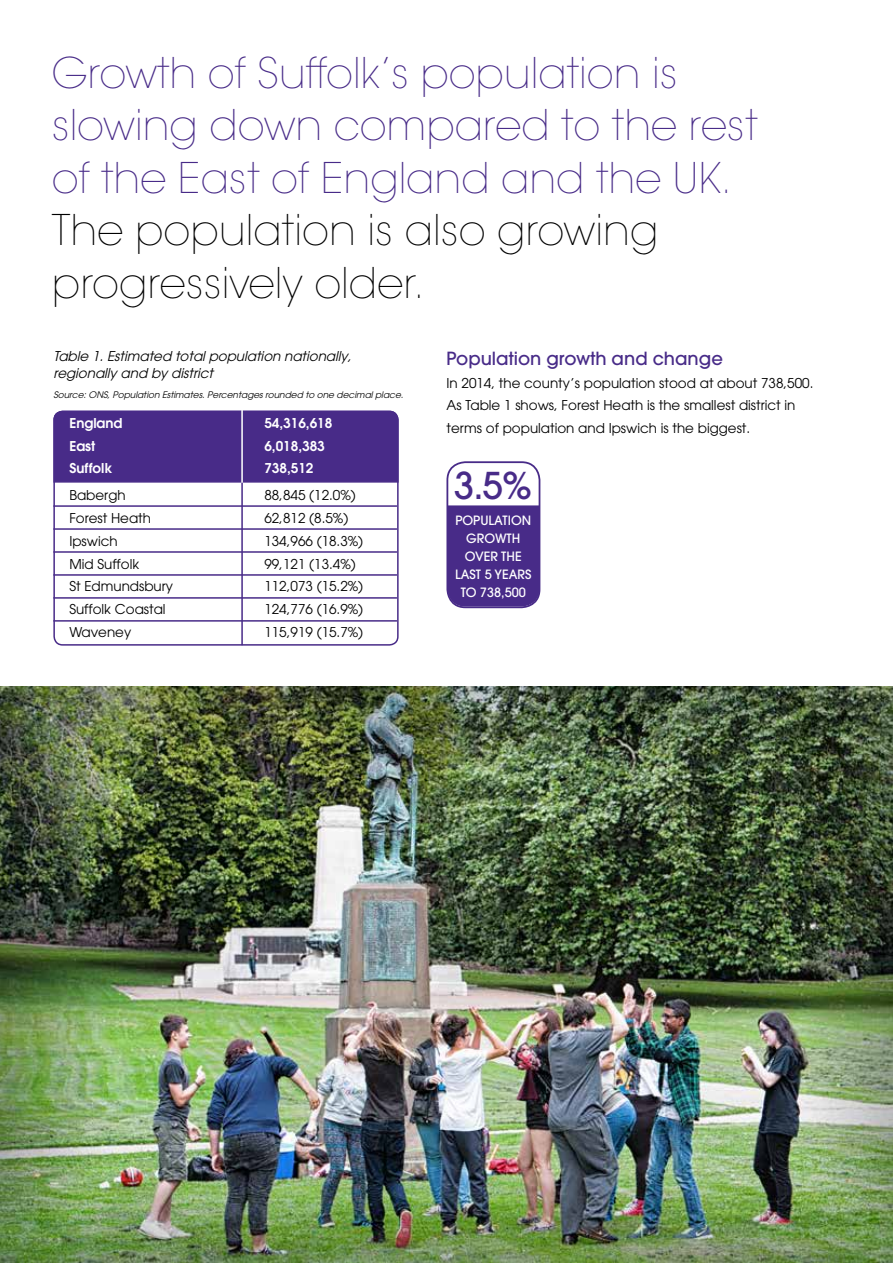
<style>
.page{position:relative;width:893px;height:1263px;background:#fff}
.page>*{position:absolute;margin:0;border:0;box-sizing:border-box;transform-origin:0 0}
.t1{font:200 42px/52.5px "Avant Garde LT";color:#482b88}
.t2{font:200 42px/52.5px "Avant Garde LT";color:#000}
.t3{font:500 36.75px "Avant Garde LT";color:#482b88}
.t4{font:500 18px "Avant Garde LT";color:#482b88}
.t5{font:13.5px/22.5px "Avant Garde LT";color:#000}
.t6{font:italic 13.5px/16.2px "Avant Garde LT";color:#000}
.t7{font:600 13.5px "Avant Garde LT";color:#fff}
.t8{font:500 12.75px/18px "Avant Garde LT";color:#fff;text-align:center}
.t9{font:italic 9px "Avant Garde LT";color:#000}
</style>
<div class="page">
<img style="left:0;top:687px;width:893px;height:576px">
<div style="left:446px;top:461px;width:94px;height:147px;border:2px solid #482b88;border-radius:18px"></div>
<div style="left:447px;top:505px;width:92px;height:101px;background:#482b88"></div>
<div style="left:53px;top:411px;width:346px;height:235px;border:2px solid #482b88;border-radius:9px"></div>
<div style="left:53px;top:410px;width:346px;height:73px;background:#482b88"></div>
<hr style="left:241px;top:410px;width:2px;height:73px;background:#fff">
<hr style="left:241px;top:483px;width:2px;height:162px;background:#482b88">
<hr style="left:53px;top:505px;width:344px;height:2px;background:#482b88">
<hr style="left:53px;top:528px;width:344px;height:2px;background:#482b88">
<hr style="left:53px;top:551px;width:344px;height:2px;background:#482b88">
<hr style="left:53px;top:574px;width:344px;height:2px;background:#482b88">
<hr style="left:53px;top:597px;width:344px;height:2px;background:#482b88">
<hr style="left:53px;top:620px;width:344px;height:2px;background:#482b88">
<h1 class="t1" style="left:52px;top:47px;width:707px">Growth of Suffolk’s population is slowing down compared to the rest of the East of England and the UK.</h1>
<h1 class="t2" style="left:52px;top:205px;width:608px">The population is also growing progressively older.</h1>
<p class="t6" style="left:53px;top:348px;width:300px">Table 1. Estimated total population nationally, regionally and by district</p>
<p class="t9" style="left:53px;top:390px;width:351px">Source: ONS, Population Estimates. Percentages rounded to one decimal place.</p>
<p class="t7" style="left:69px;top:414px;width:55px">England</p>
<p class="t7" style="left:264px;top:414px;width:70px">54,316,618</p>
<p class="t7" style="left:69px;top:437px;width:27px">East</p>
<p class="t7" style="left:264px;top:437px;width:62px">6,018,383</p>
<p class="t7" style="left:69px;top:459px;width:44px">Suffolk</p>
<p class="t7" style="left:264px;top:459px;width:51px">738,512</p>
<p class="t5" style="left:69px;top:484px;width:58px">Babergh</p>
<p class="t5" style="left:264px;top:484px;width:93px">88,845 (12.0%)</p>
<p class="t5" style="left:69px;top:507px;width:83px">Forest Heath</p>
<p class="t5" style="left:264px;top:507px;width:85px">62,812 (8.5%)</p>
<p class="t5" style="left:69px;top:530px;width:50px">Ipswich</p>
<p class="t5" style="left:264px;top:530px;width:100px">134,966 (18.3%)</p>
<p class="t5" style="left:69px;top:552px;width:71px">Mid Suffolk</p>
<p class="t5" style="left:264px;top:552px;width:93px">99,121 (13.4%)</p>
<p class="t5" style="left:69px;top:575px;width:105px">St Edmundsbury</p>
<p class="t5" style="left:264px;top:575px;width:100px">112,073 (15.2%)</p>
<p class="t5" style="left:69px;top:598px;width:98px">Suffolk Coastal</p>
<p class="t5" style="left:264px;top:598px;width:100px">124,776 (16.9%)</p>
<p class="t5" style="left:69px;top:621px;width:64px">Waveney</p>
<p class="t5" style="left:264px;top:621px;width:100px">115,919 (15.7%)</p>
<h3 class="t4" style="left:446px;top:347px;width:278px">Population growth and change</h3>
<p class="t5" style="left:446px;top:371px;width:368px">In 2014, the county’s population stood at about 738,500.<br>As Table 1 shows, Forest Heath is the smallest district in terms of population and Ipswich is the biggest.</p>
<h2 class="t3" style="left:454px;top:463px;width:80px">3.5%</h2>
<p class="t8" style="left:455px;top:511px;width:78px">POPULATION<br>GROWTH<br>OVER THE<br>LAST 5 YEARS<br>TO 738,500</p>
</div>
